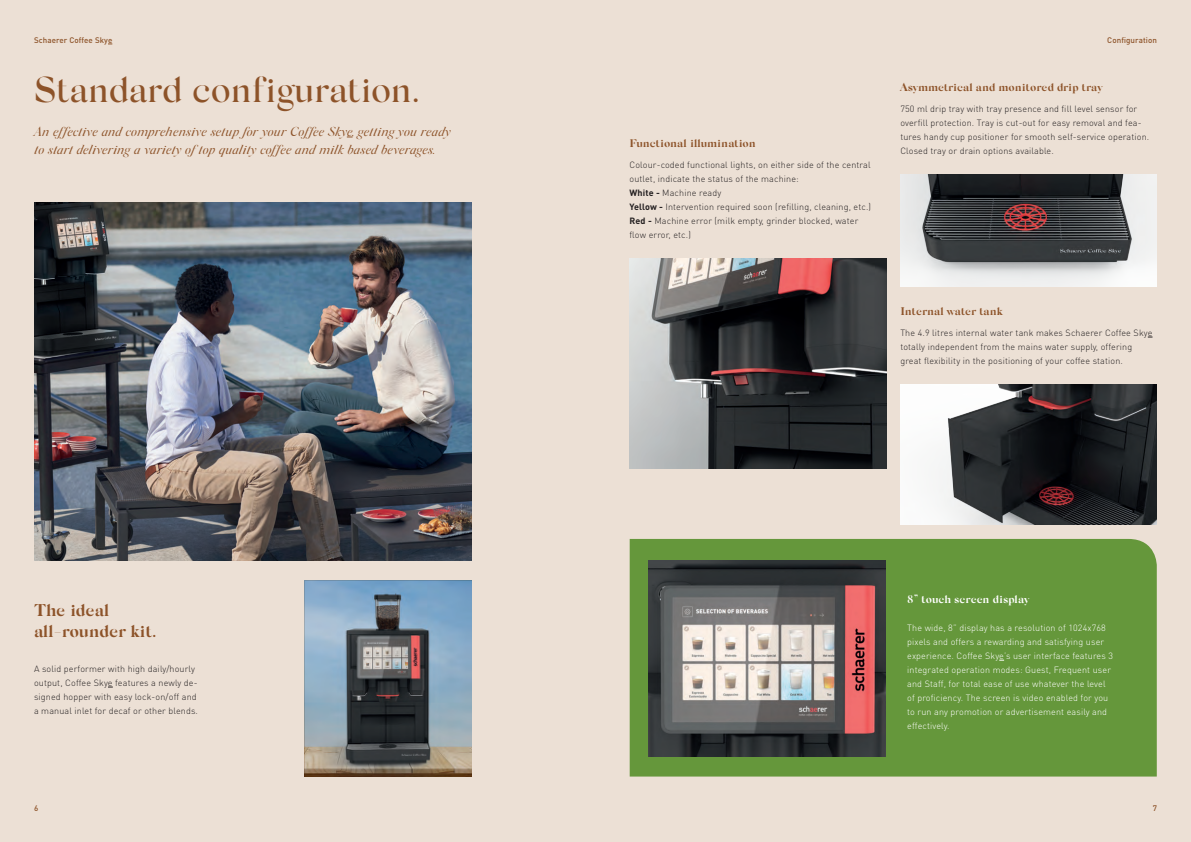
<style>
.page{position:relative;width:1191px;height:842px;background:#ece0d5}
.page>*{position:absolute;margin:0;border:0;box-sizing:border-box;transform-origin:0 0}
.t1{font:500 36px "Silk Serif";color:#8d5329}
.t2{font:700 17px/21px "Silk Serif";color:#8d5329}
.t3{font:italic 13px/18px "Silk Serif";letter-spacing:-.005em;color:#8d5329}
.t4{font:700 11px "Silk Serif";letter-spacing:.01em;color:#8d5329}
.t5{font:700 11px "Silk Serif";letter-spacing:.01em;color:#fff}
.t6{font:300 9px/14px "DIN Pro";letter-spacing:.015em;color:#231f20}
.t7{font:300 9px/14px "DIN Pro";letter-spacing:.015em;color:#fff}
.t8{font:500 8px "DIN Pro";letter-spacing:.01em;color:#8d5329}
.s1{font-weight:700}
</style>
<div class="page">
<div style="left:629px;top:539px;width:527px;height:237px;background:#65973b"></div>
<img style="left:649px;top:561px;width:237px;height:195px">
<img style="left:305px;top:581px;width:166px;height:195px">
<img style="left:629px;top:259px;width:257px;height:210px">
<img style="left:900px;top:175px;width:257px;height:112px">
<img style="left:900px;top:385px;width:257px;height:140px">
<img style="left:34px;top:203px;width:437px;height:358px">
<p class="t8" style="left:34px;top:35px;width:80px">Schaerer Coffee Skye</p>
<p class="t8" style="left:1107px;top:35px;width:51px">Configuration</p>
<h1 class="t1" style="left:34px;top:69px;width:387px">Standard configuration.</h1>
<h3 class="t3" style="left:34px;top:123px;width:418px">An effective and comprehensive setup for your Coffee Skye, getting you ready to start delivering a variety oftop quality coffee and milk based beverages.</h3>
<h2 class="t2" style="left:34px;top:599px;width:124px">The ideal all-rounder kit.</h2>
<p class="t6" style="left:34px;top:661px;width:165px">A solid performer with high daily/hourly output, Coffee Skye features a newly de&shy;signed hopper with easy lock-on/off and a manual inlet for decaf or other blends.</p>
<p class="t4" style="left:629px;top:137px;width:128px">Functional illumination</p>
<p class="t6" style="left:629px;top:157px;width:243px">Colour-coded functional lights, on either side of the central outlet, indicate the status of the machine:<br><span class="s1">White -</span> Machine ready<br><span class="s1">Yellow -</span> Intervention required soon (refilling, cleaning, etc.)<br><span class="s1">Red -</span> Machine error (milk empty, grinder blocked, water flow error, etc.)</p>
<p class="t4" style="left:900px;top:81px;width:204px">Asymmetrical and monitored drip tray</p>
<p class="t6" style="left:900px;top:101px;width:250px">750 ml drip tray with tray presence and fill level sensor for overfill protection. Tray is cut-out for easy removal and fea&shy;tures handy cup positioner for smooth self-service operation.<br>Closed tray or drain options available.</p>
<p class="t4" style="left:900px;top:305px;width:104px">Internal water tank</p>
<p class="t6" style="left:900px;top:325px;width:254px">The 4.9 litres internal water tank makes Schaerer Coffee Skye totally independent from the mains water supply, offering great flexibility in the positioning of your coffee station.</p>
<p class="t5" style="left:907px;top:592px;width:123px">8” touch screen display</p>
<p class="t7" style="left:907px;top:620px;width:207px">The wide, 8” display has a resolution of 1024x768 pixels and offers a rewarding and satisfying user experience. Coffee Skye’s user interface features 3 integrated operation modes: Guest, Frequent user and Staff, for total ease of use whatever the level of proficiency. The screen is video enabled for you to run any promotion or advertisement easily and effectively.</p>
<p class="t8" style="left:34px;top:803px;width:6px">6</p>
<p class="t8" style="left:1152px;top:803px;width:6px">7</p>
</div>
